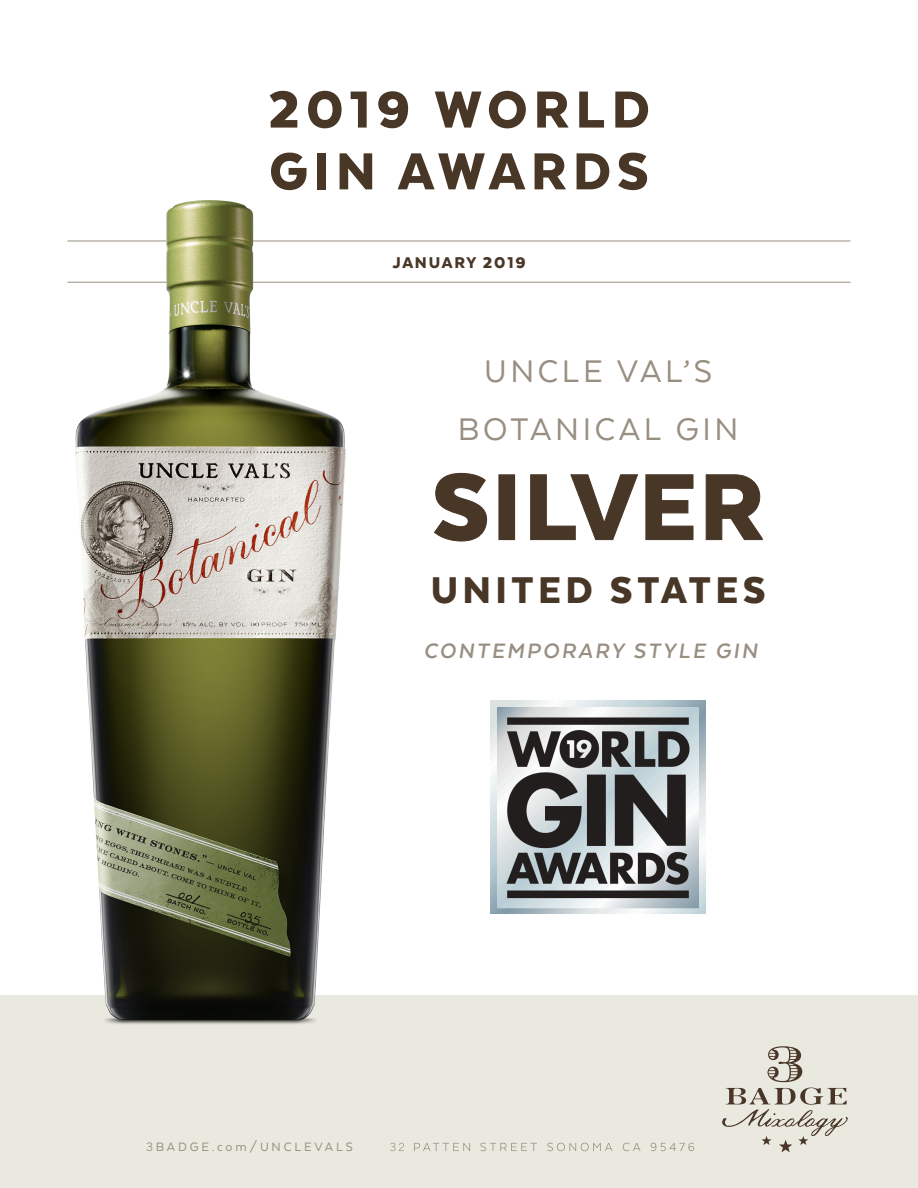
<style>
.page{position:relative;width:918px;height:1188px;background:#fff}
.page>*{position:absolute;margin:0;border:0;box-sizing:border-box;transform-origin:0 0}
.t1{font:900 108px "Texta";letter-spacing:.025em;color:#483626}
.t2{font:900 60px "Texta";letter-spacing:.1em;color:#483626}
.t3{font:900 42.9px "Texta";letter-spacing:.1em;color:#483626}
.t4{font:36px "Texta";letter-spacing:.1em;color:#988e81}
.t5{font:italic 700 24px "Texta";letter-spacing:.1em;color:#988e81}
.t6{font:900 18px "Texta";letter-spacing:.1em;color:#483626}
.t7{font:13.95px "Texta";letter-spacing:.2em;color:#988e81}
.s1{font-family:"Trade Gothic";font-size:11.85px}
</style>
<div class="page">
<div style="left:0;top:995px;width:918px;height:193px;background:#eae9df"></div>
<svg style="left:767px;top:1046px;width:35px;height:36px"></svg>
<svg style="left:722px;top:1088px;width:126px;height:64px"></svg>
<hr style="left:67px;top:241px;width:784px;height:1px;background:#988e81">
<hr style="left:67px;top:282px;width:784px;height:1px;background:#988e81">
<svg style="left:390px;top:1143px;width:304px;height:8px"></svg>
<svg style="left:434px;top:473px;width:53px;height:69px"></svg>
<div style="left:499px;top:475px;width:16px;height:65px;border:1px solid #483626"></div>
<svg style="left:530px;top:474px;width:108px;height:66px"></svg>
<svg style="left:645px;top:474px;width:49px;height:66px"></svg>
<svg style="left:705px;top:474px;width:58px;height:66px"></svg>
<img style="left:491px;top:700px;width:215px;height:214px">
<img style="left:76px;top:200px;width:270px;height:824px">
<p class="t2" style="left:268px;top:78px;width:383px">2019 WORLD</p>
<p class="t2" style="left:269px;top:140px;width:381px">GIN AWARDS</p>
<p class="t6" style="left:392px;top:253px;width:135px">JANUARY 2019</p>
<p class="t4" style="left:484px;top:353px;width:230px">UNCLE VAL’S</p>
<p class="t4" style="left:458px;top:411px;width:282px">BOTANICAL GIN</p>
<p class="t1" style="left:432px;top:451px;width:334px">SILVER</p>
<p class="t3" style="left:431px;top:568px;width:336px">UNITED STATES</p>
<p class="t5" style="left:424px;top:639px;width:335px">CONTEMPORARY STYLE GIN</p>
<p class="t7" style="left:146px;top:1140px;width:208px"><span class="s1">3</span>BADGE.com/UNCLEVALS</p>
</div>
